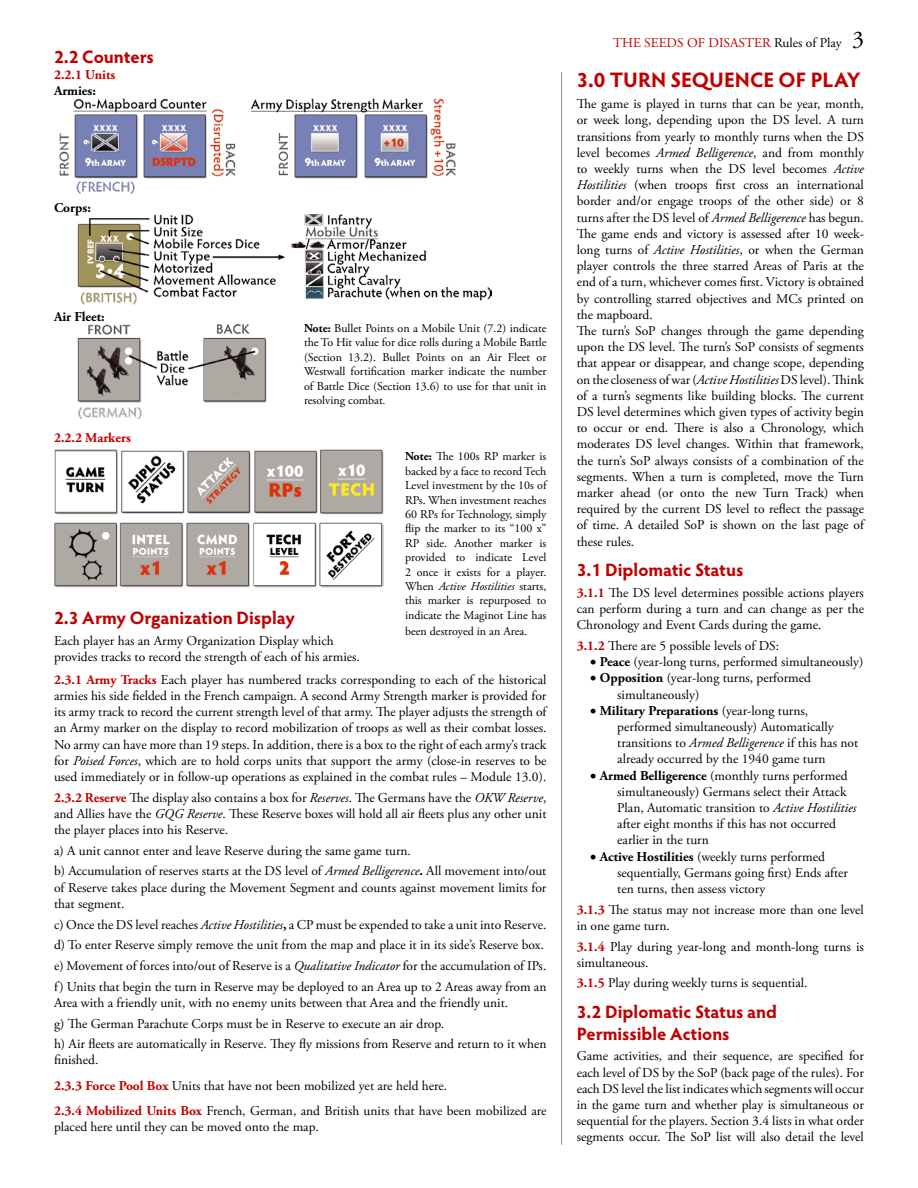
<style>
.page{position:relative;width:918px;height:1188px;background:#fff}
.page>*{position:absolute;margin:0;border:0;box-sizing:border-box;transform-origin:0 0}
.t1{font:700 21px "Hypatia Sans Pro";letter-spacing:-.005em;color:#c00000}
.t2{font:700 18px/21.6px "Hypatia Sans Pro";letter-spacing:-.005em;color:#c00000}
.t3{font:13.5px/16.2px "Adobe Garamond Pro";color:#000}
.t4{font:13.5px "Adobe Garamond Pro";color:#c00000}
.t5{font:700 13.5px "Adobe Garamond Pro";color:#c00000}
.t6{font:700 13.5px "Adobe Garamond Pro";color:#000}
.t7{font:12px/14.4px "Adobe Garamond Pro";color:#000;text-align:justify}
.s1{font-weight:700}
.s2{font-style:italic}
.s3{font-weight:700;color:#c00000}
.s4{color:#000}
.s5{font-size:24px;color:#000}
</style>
<div class="page">
<hr style="left:561px;top:72px;width:1px;height:1073px;background:#8f8f8f">
<img style="left:59px;top:98px;width:397px;height:96px">
<img style="left:77px;top:214px;width:415px;height:91px">
<img style="left:77px;top:324px;width:190px;height:95px">
<img style="left:54px;top:449px;width:330px;height:65px">
<img style="left:54px;top:522px;width:329px;height:66px">
<h2 class="t2" style="left:54px;top:45px;width:101px">2.2 Counters</h2>
<p class="t5" style="left:54px;top:67px;width:63px">2.2.1 Units</p>
<p class="t6" style="left:54px;top:83px;width:43px">Armies:</p>
<p class="t6" style="left:54px;top:199px;width:38px">Corps:</p>
<p class="t6" style="left:54px;top:309px;width:52px">Air Fleet:</p>
<p class="t5" style="left:54px;top:430px;width:79px">2.2.2 Markers</p>
<p class="t7" style="left:304px;top:322px;width:244px"><span class="s1">Note:</span> Bullet Points on a Mobile Unit (7.2) indicate the To Hit value for dice rolls during a Mobile Battle (Section 13.2). Bullet Points on an Air Fleet or Westwall fortification marker indicate the number of Battle Dice (Section 13.6) to use for that unit in resolving combat<span class="s2">.</span></p>
<p class="t7" style="left:405px;top:450px;width:143px"><span class="s1">Note:</span> The 100s RP marker is backed by a face to record Tech Level investment by the 10s of RPs. When investment reaches 60 RPs for Technology, simply flip the marker to its “100 x” RP side. Another marker is provided to indicate Level 2 once it exists for a player.<br>When <span class="s2">Active Hostilities</span> starts, this marker is repurposed to indicate the Maginot Line has</p>
<p class="t7" style="left:405px;top:624px;width:124px">been destroyed in an Area.</p>
<h2 class="t2" style="left:54px;top:607px;width:242px">2.3 Army Organization Display</h2>
<p class="t3" style="left:54px;top:633px;width:307px">Each player has an Army Organization Display which provides tracks to record the strength of each of his armies.</p>
<p class="t3" style="left:54px;top:672px;width:494px;text-align:justify"><span class="s3">2.3.1 Army Tracks</span> Each player has numbered tracks corresponding to each of the historical armies his side fielded in the French campaign. A second Army Strength marker is provided for its army track to record the current strength level of that army. The player adjusts the strength of an Army marker on the display to record mobilization of troops as well as their combat losses.<br>No army can have more than 19 steps. In addition, there is a box to the right of each army’s track for <span class="s2">Poised Forces</span>, which are to hold corps units that support the army (close-in reserves to be used immediately or in follow-up operations as explained in the combat rules – Module 13.0).</p>
<p class="t3" style="left:54px;top:790px;width:494px;text-align:justify"><span class="s3">2.3.2 Reserve</span> The display also contains a box for <span class="s2">Reserves</span>. The Germans have the <span class="s2">OKW Reserve</span>, and Allies have the <span class="s2">GQG Reserve</span>. These Reserve boxes will hold all air fleets plus any other unit the player places into his Reserve.</p>
<p class="t3" style="left:54px;top:841px;width:494px;line-height:20.7px">a) A unit cannot enter and leave Reserve during the same game turn.<br>b) Accumulation of reserves starts at the DS level of <span class="s2">Armed Belligerence</span><span class="s1">.</span> All movement into/out</p>
<p class="t3" style="left:54px;top:880px;width:494px">of Reserve takes place during the Movement Segment and counts against movement limits for that segment.</p>
<p class="t3" style="left:54px;top:914px;width:494px;line-height:20.7px">c) Once the DS level reaches <span class="s2">Active Hostilities</span><span class="s1">,</span> a CP must be expended to take a unit into Reserve. d) To enter Reserve simply remove the unit from the map and place it in its side’s Reserve box. e) Movement of forces into/out of Reserve is a <span class="s2">Qualitative Indicator</span> for the accumulation of IPs. f) Units that begin the turn in Reserve may be deployed to an Area up to 2 Areas away from an</p>
<p class="t3" style="left:54px;top:993px;width:494px;line-height:20.7px">Area with a friendly unit, with no enemy units between that Area and the friendly unit.<br>g) The German Parachute Corps must be in Reserve to execute an air drop.<br>h) Air fleets are automatically in Reserve. They fly missions from Reserve and return to it when</p>
<p class="t3" style="left:54px;top:1048px;width:494px;line-height:25.2px">finished.<br><span class="s3">2.3.3 Force Pool Box</span> Units that have not been mobilized yet are held here.<br><span class="s3">2.3.4 Mobilized Units Box</span> French, German, and British units that have been mobilized are</p>
<p class="t3" style="left:54px;top:1119px;width:266px">placed here until they can be moved onto the map.</p>
<p class="t4" style="left:613px;top:34px;width:252px">THE SEEDS OF DISASTER <span class="s4">Rules of Play</span> <span class="s5">3</span></p>
<h1 class="t1" style="left:577px;top:65px;width:285px">3.0 TURN SEQUENCE OF PLAY</h1>
<p class="t3" style="left:577px;top:96px;width:289px">The game is played in turns that can be year, month, or week long, depending upon the DS level. A turn transitions from yearly to monthly turns when the DS level becomes <span class="s2">Armed Belligerence</span>, and from monthly to weekly turns when the DS level becomes <span class="s2">Active Hostilities</span> (when troops first cross an international border and/or engage troops of the other side) or 8 turns after the DS level of <span class="s2">Armed Belligerence</span> has begun.<br>The game ends and victory is assessed after 10 week&shy;long turns of <span class="s2">Active Hostilities</span>, or when the German player controls the three starred Areas of Paris at the end of a turn, whichever comes first. Victory is obtained by controlling starred objectives and MCs printed on the mapboard.<br>The turn’s SoP changes through the game depending upon the DS level. The turn’s SoP consists of segments that appear or disappear, and change scope, depending on the closeness of war (<span class="s2">Active Hostilities</span> DS level). Think of a turn’s segments like building blocks. The current DS level determines which given types of activity begin to occur or end. There is also a Chronology, which moderates DS level changes. Within that framework, the turn’s SoP always consists of a combination of the segments. When a turn is completed, move the Turn marker ahead (or onto the new Turn Track) when required by the current DS level to reflect the passage of time. A detailed SoP is shown on the last page of these rules.</p>
<h2 class="t2" style="left:577px;top:558px;width:168px">3.1 Diplomatic Status</h2>
<p class="t3" style="left:577px;top:585px;width:289px;text-align:justify"><span class="s3">3.1.1</span> The DS level determines possible actions players can perform during a turn and can change as per the Chronology and Event Cards during the game.</p>
<p class="t3" style="left:577px;top:638px;width:204px"><span class="s3">3.1.2</span> There are 5 possible levels of DS:</p>
<p class="t3" style="left:590px;top:654px;width:275px">• <span class="s1">Peace</span> (year-long turns, performed simultaneously)</p>
<p class="t3" style="left:617px;top:670px;width:195px;text-indent:-27px">• <span class="s1">Opposition</span> (year-long turns, performed simultaneously)</p>
<p class="t3" style="left:617px;top:703px;width:242px;text-indent:-27px">• <span class="s1">Military Preparations</span> (year-long turns, performed simultaneously) Automatically transitions to <span class="s2">Armed Belligerence</span> if this has not already occurred by the 1940 game turn</p>
<p class="t3" style="left:617px;top:768px;width:241px;text-indent:-27px">• <span class="s1">Armed Belligerence</span> (monthly turns performed simultaneously) Germans select their Attack Plan, Automatic transition to <span class="s2">Active Hostilities </span>after eight months if this has not occurred earlier in the turn</p>
<p class="t3" style="left:617px;top:849px;width:232px;text-indent:-27px">• <span class="s1">Active Hostilities</span> (weekly turns performed sequentially, Germans going first) Ends after ten turns, then assess victory</p>
<p class="t3" style="left:577px;top:902px;width:289px"><span class="s3">3.1.3</span> The status may not increase more than one level in one game turn.</p>
<p class="t3" style="left:577px;top:939px;width:289px"><span class="s3">3.1.4</span> Play during year-long and month-long turns is simultaneous.</p>
<p class="t3" style="left:577px;top:975px;width:232px"><span class="s3">3.1.5</span> Play during weekly turns is sequential.</p>
<h2 class="t2" style="left:577px;top:1000px;width:202px">3.2 Diplomatic Status and<br>Permissible Actions</h2>
<p class="t3" style="left:577px;top:1048px;width:289px;text-align:justify">Game activities, and their sequence, are specified for each level of DS by the SoP (back page of the rules). For each DS level the list indicates which segments will occur in the game turn and whether play is simultaneous or sequential for the players. Section 3.4 lists in what order segments occur. The SoP list will also detail the level</p>
</div>
